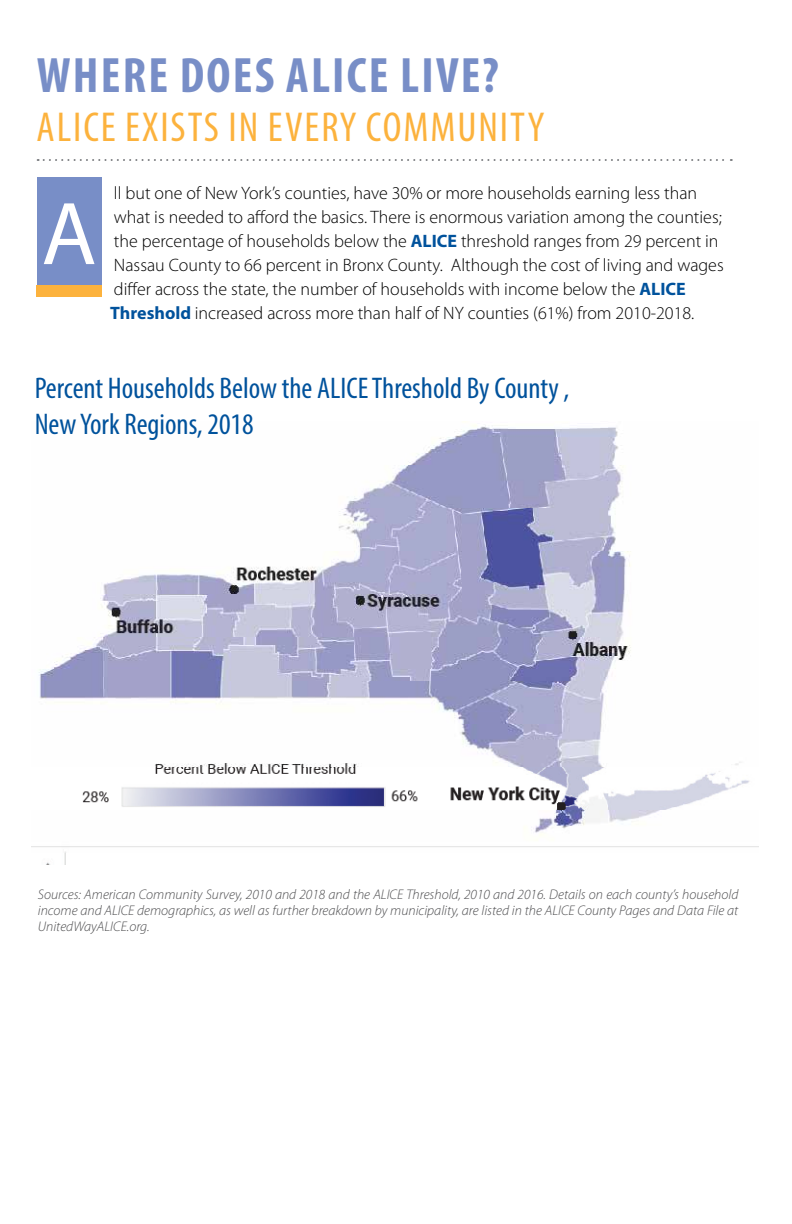
<style>
.page{position:relative;width:792px;height:1224px;background:#fff}
.page>*{position:absolute;margin:0;border:0;box-sizing:border-box;transform-origin:0 0}
.t1{font:90px "Myriad Pro";color:#fff}
.t2{font:700 condensed 50px "Myriad Pro";letter-spacing:.045em;color:#788ec7}
.t3{font:condensed 42px "Myriad Pro";letter-spacing:.045em;color:#fcb23d}
.t4{font:condensed 30px/36px "Myriad Pro";color:#00529c}
.t5{font:300 18px/24px "Myriad Pro";color:#000}
.t6{font:italic 300 14px/16px "Myriad Pro";color:#4d4d4f;text-align:justify}
.s1{font-weight:700;color:#00529c}
</style>
<div class="page">
<svg style="left:38px;top:159px;width:694px;height:2px"></svg>
<div style="left:37px;top:177px;width:64px;height:120px;background:#788ec7"></div>
<div style="left:36px;top:285px;width:65px;height:12px;background:#fcb23d"></div>
<img style="left:31px;top:425px;width:727px;height:439px">
<h2 class="t2" style="left:37px;top:44px;width:464px">WhERE DOES ALICE LIVE?</h2>
<h3 class="t3" style="left:37px;top:101px;width:509px">ALICE EXISTS IN EVERY COMMUNITY</h3>
<h1 class="t1" style="left:42px;top:178px;width:57px">A</h1>
<p class="t5" style="left:110px;top:181px;width:615px">ll but one of New York’s counties, have 30% or more households earning less than what is needed to afford the basics. There is enormous variation among the counties; the percentage of households below the <span class="s1">ALICE</span> threshold ranges from 29 percent in Nassau County to 66 percent in Bronx County. Although the cost of living and wages differ across the state, the number of households with income below the <span class="s1">ALICE Threshold</span> increased across more than half of NY counties (61%) from 2010-2018.</p>
<h3 class="t4" style="left:35px;top:370px;width:536px">Percent Households Below the ALICE Threshold By County ,<br>New York Regions, 2018</h3>
<p class="t6" style="left:38px;top:887px;width:702px">Sources: American Community Survey, 2010 and 2018 and the ALICE Threshold, 2010 and 2016. Details on each county’s household income and ALICE demographics, as well as further breakdown by municipality, are listed in the ALICE County Pages and Data File at UnitedWayALICE.org.</p>
</div>
